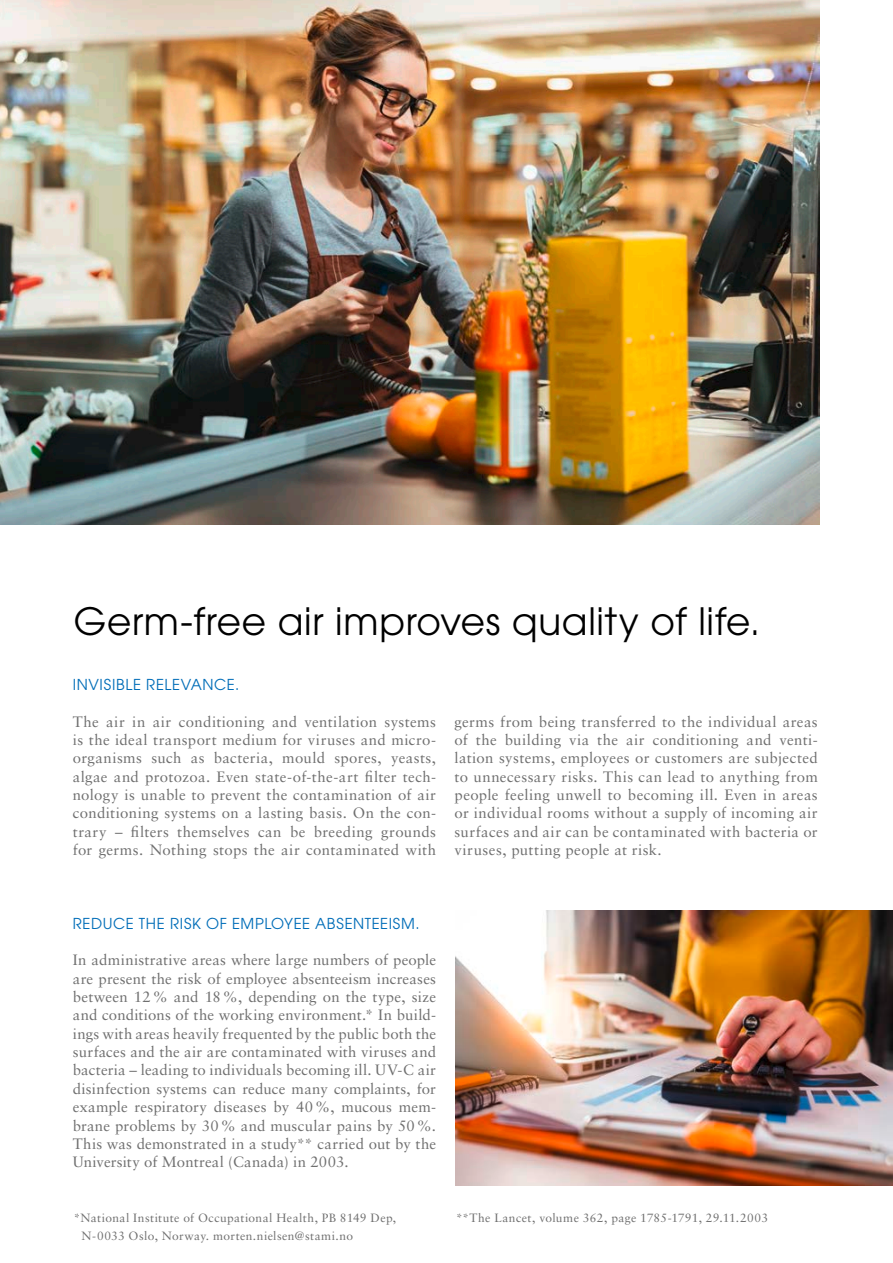
<style>
.page{position:relative;width:893px;height:1263px;background:#fff}
.page>*{position:absolute;margin:0;border:0;box-sizing:border-box;transform-origin:0 0}
.t1{font:37.5px "ITC Avant Garde Pro";letter-spacing:.015em;color:#000}
.t2{font:15px/18.3px "Sabon LT Std";letter-spacing:.02em;color:#6f6f6f;text-align:justify}
.t3{font:15px "ITC Avant Garde Pro";letter-spacing:.04em;color:#006db8}
.t4{font:12px "Sabon LT Std";letter-spacing:.03em;color:#6f6f6f}
</style>
<div class="page">
<img style="left:0;top:0;width:819px;height:525px">
<img style="left:455px;top:910px;width:438px;height:276px">
<h1 class="t1" style="left:74px;top:598px;width:688px">Germ-free air improves quality of life.</h1>
<p class="t3" style="left:73px;top:675px;width:168px">INVISIBLE RELEVANCE.</p>
<p class="t2" style="left:73px;top:712px;width:365px">The air in air conditioning and ventilation systems is the ideal transport medium for viruses and micro&shy;organisms such as bacteria, mould spores, yeasts, algae and protozoa. Even state-of-the-art filter tech&shy;nology is unable to prevent the contamination of air conditioning systems on a lasting basis. On the con&shy;trary – filters themselves can be breeding grounds for germs. Nothing stops the air contaminated with</p>
<p class="t2" style="left:454px;top:712px;width:365px">germs from being transferred to the individual areas of the building via the air conditioning and venti&shy;lation systems, employees or customers are subjected to unnecessary risks. This can lead to anything from people feeling unwell to becoming ill. Even in areas or individual rooms without a supply of incoming air surfaces and air can be contaminated with bacteria or viruses, putting people at risk.</p>
<p class="t3" style="left:73px;top:914px;width:348px">REDUCE THE RISK OF EMPLOYEE ABSENTEEISM.</p>
<p class="t2" style="left:73px;top:951px;width:365px">In administrative areas where large numbers of people are present the risk of employee absenteeism increases between 12% and 18%, depending on the type, size and conditions of the working environment.* In build&shy;ings with areas heavily frequented by the public both the surfaces and the air are contaminated with viruses and bacteria – leading to individuals becoming ill. UV-C air disinfection systems can reduce many complaints, for example respiratory diseases by 40%, mucous mem&shy;brane problems by 30% and muscular pains by 50%.<br>This was demonstrated in a study** carried out by the University of Montreal (Canada) in 2003.</p>
<p class="t4" style="left:74px;top:1211px;width:324px">*National Institute of Occupational Health, PB 8149 Dep,</p>
<p class="t4" style="left:456px;top:1211px;width:313px">**The Lancet, volume 362, page 1785-1791, 29.11.2003</p>
<p class="t4" style="left:81px;top:1229px;width:273px">N-0033 Oslo, Norway. morten.nielsen@stami.no</p>
</div>
